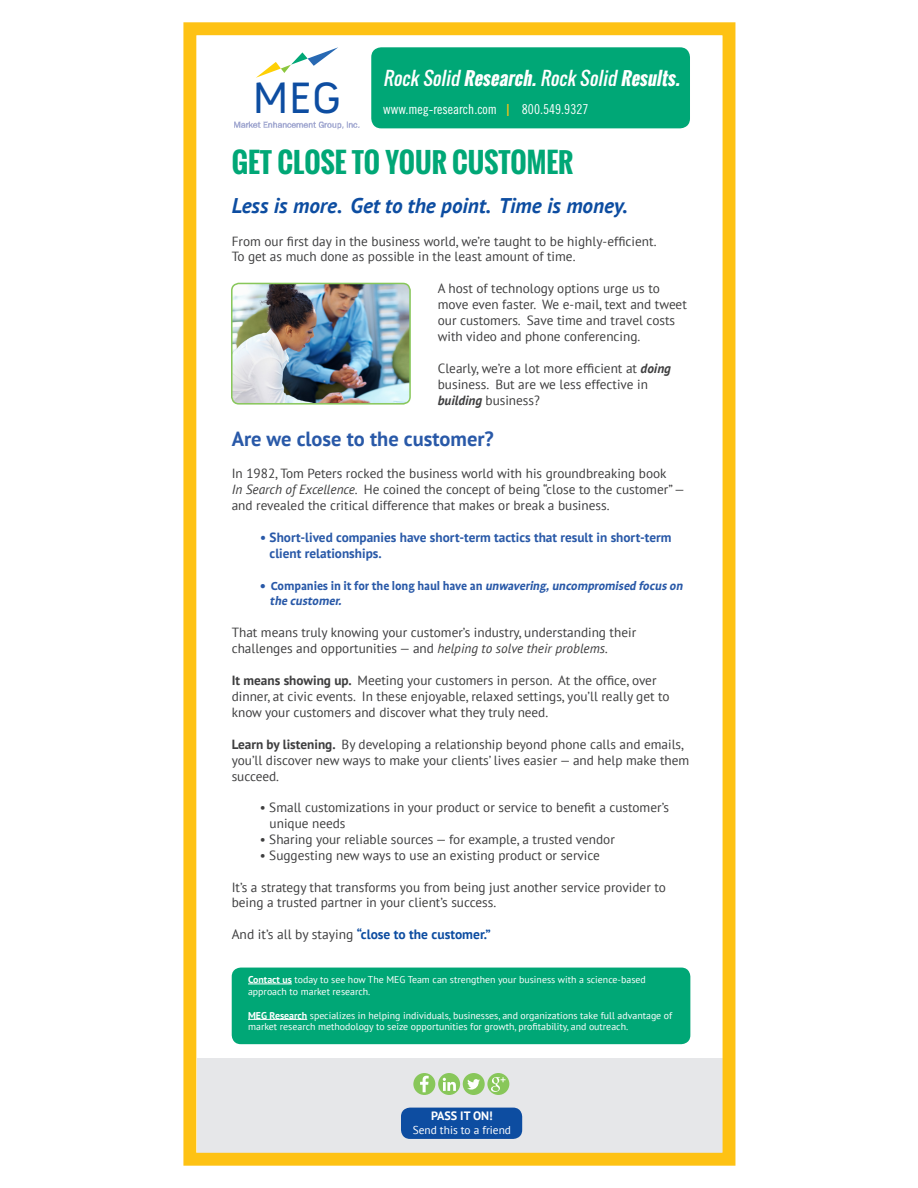
<style>
.page{position:relative;width:918px;height:1188px;background:#fff}
.page>*{position:absolute;margin:0;border:0;box-sizing:border-box;transform-origin:0 0}
.t1{font:45px "Anivers";color:#0d4da1}
.Headline_F{font:700 27.3px "Oswald";color:#00a776}
.Body_Text{font:italic 700 21.3px "PT Sans";color:#0d4da1}
.Body_Text-2{font:700 20.55px "PT Sans";color:#2959a8}
.Headline{font:italic 18.15px "Oswald";color:#fff}
.t2{font:13.65px "Trade Gothic Cond Eighteen";color:#fff}
.Body_Text-3{font:700 13.5px "PT Sans";color:#0d4da1}
.Body_Text-4{font:13.2px/15.9px "PT Sans";color:#3e3e3f}
.Body_Text-5{font:700 13.2px/15.9px "PT Sans";color:#2959a8}
.Body_text{font:700 13.2px "Profile";letter-spacing:-.01em;color:#2959a8}
.Body_text-2{font:italic 700 13.2px "Profile";color:#2959a8}
.Body_Text-6{font:700 12.15px "PT Sans";color:#fff}
.Body_Text-7{font:11.4px "PT Sans";color:#fff}
.Body_Text-8{font:9.9px/11.9px "PT Sans";color:#fff}
.t3{font:8.85px "Franklin Gothic";color:#6f80bf}
.s1{font-weight:700}
.s2{color:#00a775}
.s3{font-weight:700;font-style:italic}
.s4{font-style:italic}
.s5{font-weight:400;color:#3e3e3f}
.s6{font-size:16.65px;color:#fec214}
</style>
<div class="page">
<div style="left:197px;top:1059px;width:526px;height:95px;background:#e6e7e9"></div>
<div style="left:183px;top:22px;width:552px;height:1144px;border:13px solid #fec214"></div>
<div style="left:371px;top:47px;width:319px;height:81px;background:#00a776;border-radius:10px"></div>
<svg style="left:234px;top:121px;width:126px;height:8px"></svg>
<svg style="left:256px;top:47px;width:82px;height:31px"></svg>
<img style="left:232px;top:283px;width:178px;height:119px">
<div style="left:231px;top:283px;width:180px;height:122px;border:2px solid #88c75a;border-radius:7px"></div>
<div style="left:232px;top:968px;width:458px;height:76px;background:#00a776;border-radius:9px"></div>
<hr style="left:248px;top:984px;width:44px;height:1px;background:#fff">
<hr style="left:248px;top:1019px;width:59px;height:1px;background:#fff">
<div style="left:401px;top:1108px;width:121px;height:31px;background:#0d4da1;border-radius:9px"></div>
<div style="left:487px;top:1073px;width:22px;height:22px;background:#88c75a;border-radius:50%"></div>
<svg style="left:491px;top:1077px;width:15px;height:15px"></svg>
<div style="left:413px;top:1073px;width:22px;height:22px;background:#88c75a;border-radius:50%"></div>
<svg style="left:420px;top:1076px;width:9px;height:16px"></svg>
<div style="left:463px;top:1073px;width:22px;height:22px;background:#88c75a;border-radius:50%"></div>
<svg style="left:467px;top:1079px;width:13px;height:11px"></svg>
<div style="left:438px;top:1073px;width:22px;height:22px;background:#88c75a;border-radius:50%"></div>
<svg style="left:443px;top:1078px;width:13px;height:13px"></svg>
<p class="Headline" style="left:383px;top:64px;width:303px">Rock Solid <span class="s1">Research.</span>Rock Solid <span class="s1">Results.</span></p>
<p class="t1" style="left:252px;top:74px;width:90px">MEG</p>
<p class="Headline_F" style="left:232px;top:142px;width:343px">GET CLOSE TO YOUR CUSTO<span class="s2">M</span>ER</p>
<p class="Body_Text" style="left:232px;top:192px;width:398px">Less is more. Get to the point. Time is money.</p>
<p class="Body_Text-4" style="left:232px;top:233px;width:426px">From our first day in the business world, we’re taught to be highly-efficient.</p>
<p class="Body_Text-4" style="left:232px;top:249px;width:345px">To get as much done as possible in the least amount of time.</p>
<p class="Body_Text-4" style="left:438px;top:280px;width:251px">A host of technology options urge us to move even faster. We e-mail, text and tweet our customers. Save time and travel costs with video and phone conferencing.</p>
<p class="Body_Text-4" style="left:438px;top:360px;width:235px">Clearly, we’re a lot more efficient at <span class="s3">doing </span>business. But are we less effective in</p>
<p class="Body_Text-4" style="left:438px;top:392px;width:104px"><span class="s3">building</span> business?</p>
<p class="Body_Text-2" style="left:232px;top:425px;width:264px">Are we close to the customer?</p>
<p class="Body_Text-4" style="left:232px;top:465px;width:436px">In 1982, Tom Peters rocked the business world with his groundbreaking book</p>
<p class="Body_Text-4" style="left:232px;top:481px;width:455px"><span class="s4">In Search of Excellence</span>. He coined the concept of being “close to the customer” — and revealed the critical difference that makes or break a business.</p>
<p class="Body_Text-5" style="left:270px;top:529px;width:403px;text-indent:-9px">• Short-lived companies have short-term tactics that result in short-term client relationships.</p>
<p class="Body_text" style="left:260px;top:578px;width:426px">• Companies in it for the long haul have an <span class="s4">unwavering,uncompromisedfocuson</span></p>
<p class="Body_text-2" style="left:270px;top:594px;width:76px">the customer.</p>
<p class="Body_Text-4" style="left:232px;top:624px;width:406px">That means truly knowing your customer’s industry, understanding their challenges and opportunities — and <span class="s4">helping to solve their problems.</span></p>
<p class="Body_Text-4" style="left:232px;top:672px;width:439px"><span class="s1">It means showing up.</span> Meeting your customers in person. At the office, over dinner, at civic events. In these enjoyable, relaxed settings, you’ll really get to know your customers and discover what they truly need.</p>
<p class="Body_Text-4" style="left:232px;top:736px;width:459px"><span class="s1">Learn by listening.</span> By developing a relationship beyond phone calls and emails, you’ll discover new ways to make your clients’ lives easier — and help make them succeed.</p>
<p class="Body_Text-4" style="left:260px;top:800px;width:411px">• Small customizations in your product or service to benefit a customer’s</p>
<p class="Body_Text-4" style="left:270px;top:816px;width:77px">unique needs</p>
<p class="Body_Text-4" style="left:260px;top:831px;width:357px">• Sharing your reliable sources — for example, a trusted vendor</p>
<p class="Body_Text-4" style="left:260px;top:847px;width:342px">• Suggesting new ways to use an existing product or service</p>
<p class="Body_Text-4" style="left:232px;top:879px;width:436px">It’s a strategy that transforms you from being just another service provider to</p>
<p class="Body_Text-4" style="left:232px;top:894px;width:266px">being a trusted partner in your client’s success.</p>
<p class="Body_Text-3" style="left:232px;top:926px;width:260px"><span class="s5">And it’s all by staying</span> “close to the customer.”</p>
<p class="Body_Text-8" style="left:248px;top:974px;width:399px"><span class="s1">Contact us</span> today to see how The MEG Team can strengthen your business with a science-based approach to market research.</p>
<p class="Body_Text-8" style="left:248px;top:1009px;width:426px"><span class="s1">MEG Research</span> specializes in helping individuals, businesses, and organizations take full advantage of market research methodology to seize opportunities for growth, profitability, and outreach.</p>
<p class="t2" style="left:383px;top:101px;width:207px">www.meg-research.com <span class="s6">I</span> 800.549.9327</p>
<p class="t3" style="left:234px;top:120px;width:128px">Market Enhancement Group, Inc.</p>
<p class="Body_Text-6" style="left:431px;top:1108px;width:63px">PASS IT ON!</p>
<p class="Body_Text-7" style="left:413px;top:1123px;width:100px">Send this to a friend</p>
</div>
